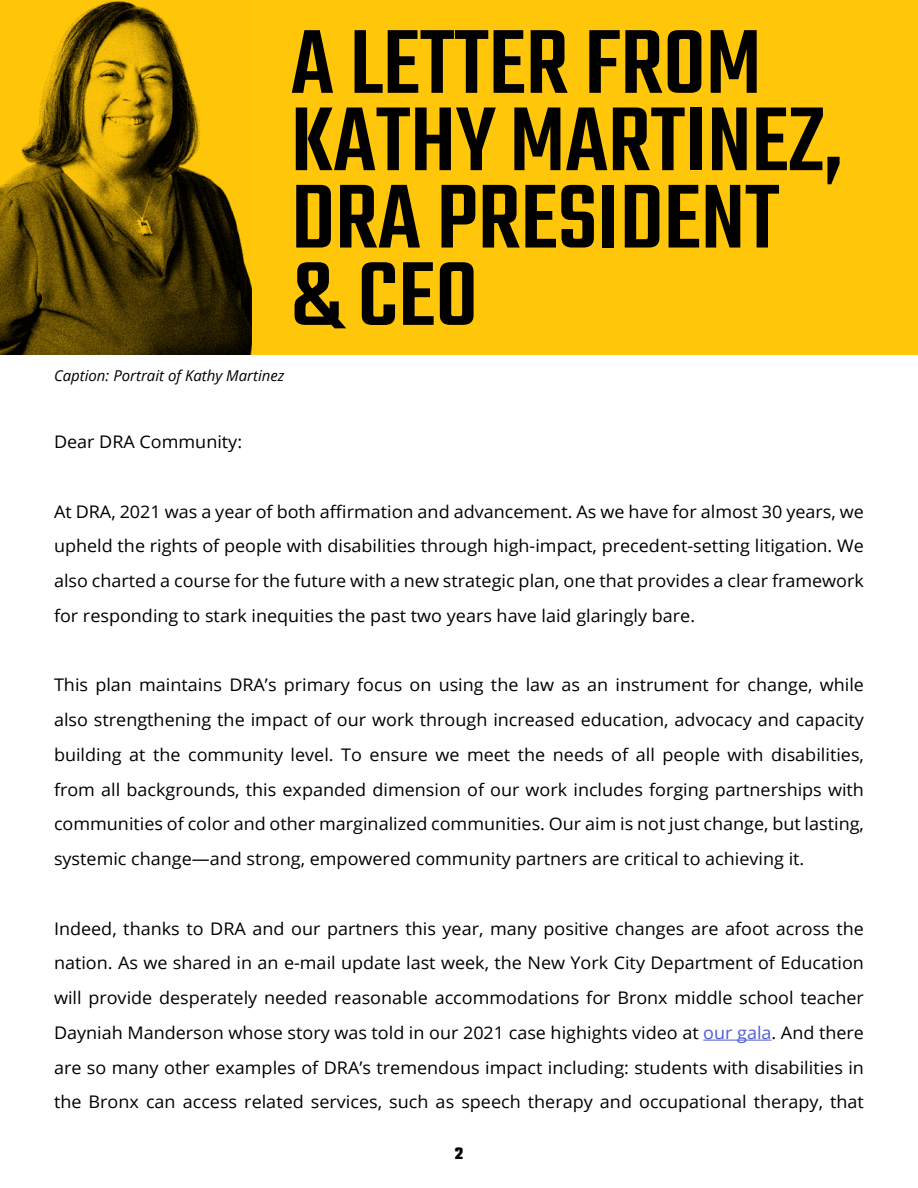
<style>
.page{position:relative;width:918px;height:1188px;background:#fff}
.page>*{position:absolute;margin:0;border:0;box-sizing:border-box;transform-origin:0 0}
.t1{font:500 99.3px "Teko";color:#000}
.t2{font:700 18px "Teko";color:#000}
.t3{font:17.4px/34.8px "Open Sans";color:#000;text-align:justify;scale:1.04 1}
.t4{font:italic 15px "Open Sans";color:#000}
.s1{color:#4f5cd6}
</style>
<div class="page">
<div style="left:0;top:0;width:918px;height:354px;background:#ffc60a"></div>
<hr style="left:703px;top:1040px;width:69px;height:1px;background:#4f5cd6">
<img style="left:0;top:1px;width:252px;height:353px">
<p class="t1" style="left:291px;top:5px;width:472px">A LETTER FROM</p>
<p class="t1" style="left:291px;top:82px;width:553px">KATHY MARTINEZ,</p>
<p class="t1" style="left:291px;top:160px;width:490px">DRA PRESIDENT</p>
<p class="t1" style="left:291px;top:237px;width:189px">&amp; CEO</p>
<p class="t4" style="left:54px;top:365px;width:232px">Caption: Portrait of Kathy Martinez</p>
<p class="t3" style="left:54px;top:424px;width:182px">Dear DRA Community:</p>
<p class="t3" style="left:54px;top:493px;width:780px">At DRA, 2021 was a year of both affirmation and advancement. As we have for almost 30 years, we upheld the rights of people with disabilities through high-impact, precedent-setting litigation. We also charted a course for the future with a new strategic plan, one that provides a clear framework for responding to stark inequities the past two years have laid glaringly bare.</p>
<p class="t3" style="left:54px;top:667px;width:780px">This plan maintains DRA’s primary focus on using the law as an instrument for change, while also strengthening the impact of our work through increased education, advocacy and capacity building at the community level. To ensure we meet the needs of all people with disabilities, from all backgrounds, this expanded dimension of our work includes forging partnerships with communities of color and other marginalized communities. Our aim is not just change, but lasting, systemic change—and strong, empowered community partners are critical to achieving it.</p>
<p class="t3" style="left:54px;top:910px;width:780px">Indeed, thanks to DRA and our partners this year, many positive changes are afoot across the nation. As we shared in an e-mail update last week, the New York City Department of Education will provide desperately needed reasonable accommodations for Bronx middle school teacher Dayniah Manderson whose story was told in our 2021 case highights video at <span class="s1">our gala</span>. And there are so many other examples of DRA’s tremendous impact including: students with disabilities in the Bronx can access related services, such as speech therapy and occupational therapy, that</p>
<p class="t2" style="left:455px;top:1142px;width:10px">2</p>
</div>
